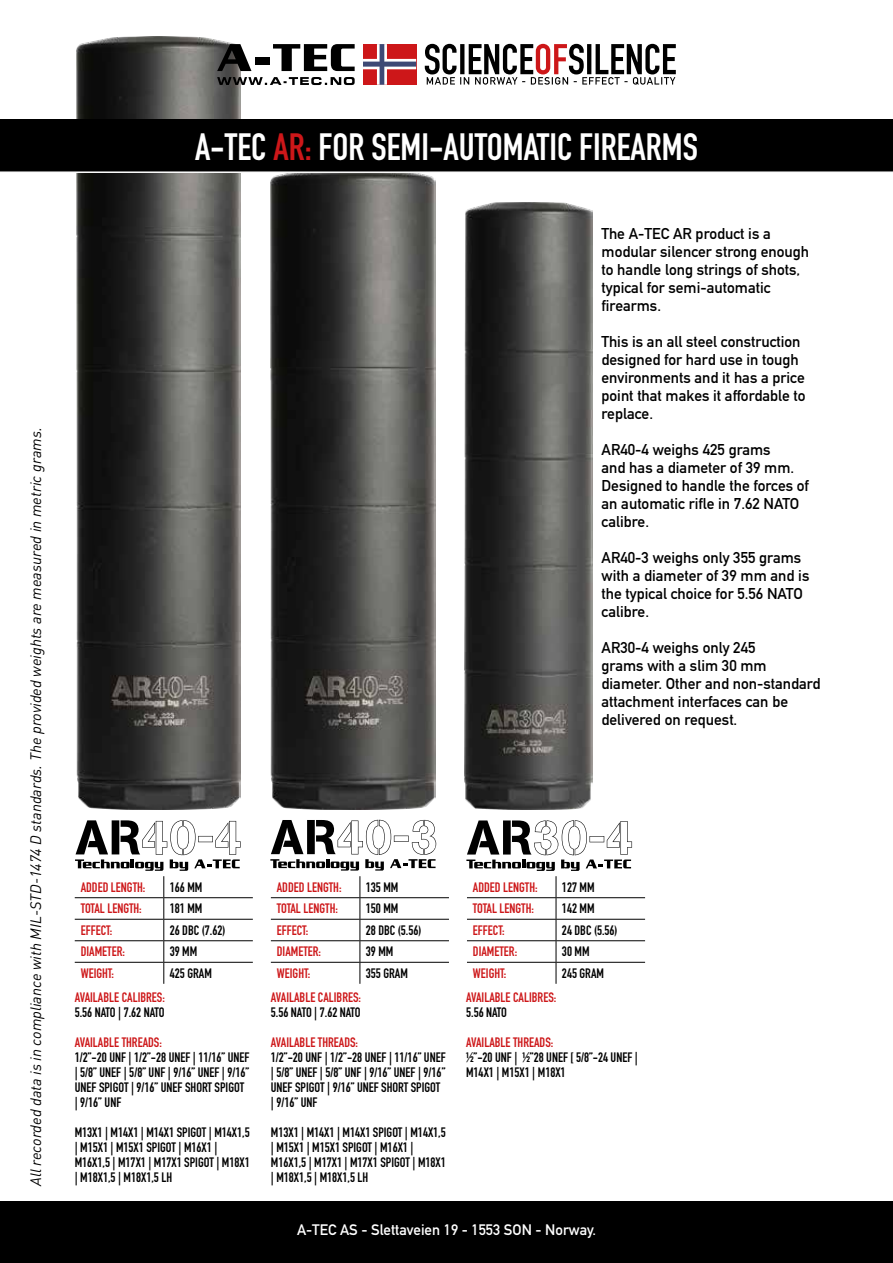
<style>
.page{position:relative;width:893px;height:1263px;background:#fff}
.page>*{position:absolute;margin:0;border:0;box-sizing:border-box;transform-origin:0 0}
.t1{font:37.5px "DIN Engschrift Std";color:#fff}
.t2{font:15.45px/18px "DIN Mittelschrift Std";color:#000}
.t3{font:italic 15px "DIN Pro";color:#000}
.t4{font:15px "DIN Mittelschrift Std";color:#fff}
.t5{font:13.5px/15px "DIN Engschrift Std";color:#000}
.t6{font:13.5px "DIN Engschrift Std";color:#cd1719}
.s1{color:#cd1719}
</style>
<div class="page">
<svg style="left:270px;top:820px;width:166px;height:50px"></svg>
<hr style="left:271px;top:897px;width:89px;height:1px;background:#000">
<hr style="left:360px;top:897px;width:89px;height:1px;background:#000">
<hr style="left:271px;top:919px;width:89px;height:1px;background:#000">
<hr style="left:360px;top:919px;width:89px;height:1px;background:#000">
<hr style="left:271px;top:940px;width:89px;height:1px;background:#000">
<hr style="left:360px;top:940px;width:89px;height:1px;background:#000">
<hr style="left:271px;top:962px;width:89px;height:1px;background:#000">
<hr style="left:360px;top:962px;width:89px;height:1px;background:#000">
<svg style="left:360px;top:876px;width:1px;height:108px"></svg>
<hr style="left:556px;top:897px;width:89px;height:1px;background:#000">
<hr style="left:556px;top:919px;width:89px;height:1px;background:#000">
<hr style="left:556px;top:940px;width:89px;height:1px;background:#000">
<hr style="left:556px;top:962px;width:89px;height:1px;background:#000">
<svg style="left:466px;top:820px;width:166px;height:164px"></svg>
<hr style="left:164px;top:897px;width:89px;height:1px;background:#000">
<hr style="left:164px;top:919px;width:89px;height:1px;background:#000">
<hr style="left:164px;top:940px;width:89px;height:1px;background:#000">
<hr style="left:164px;top:962px;width:89px;height:1px;background:#000">
<svg style="left:75px;top:820px;width:166px;height:164px"></svg>
<img style="left:76px;top:36px;width:165px;height:774px">
<img style="left:270px;top:173px;width:166px;height:637px">
<img style="left:464px;top:203px;width:128px;height:607px">
<div style="left:0;top:119px;width:893px;height:54px;background:#000"></div>
<div style="left:0;top:1201px;width:893px;height:62px;background:#000"></div>
<svg style="left:425px;top:44px;width:251px;height:41px"></svg>
<svg style="left:363px;top:44px;width:53px;height:41px;background:#b94d57"></svg>
<svg style="left:217px;top:44px;width:34px;height:27px"></svg>
<div style="left:255px;top:58px;width:15px;height:7px;background:#000"></div>
<svg style="left:273px;top:44px;width:82px;height:27px"></svg>
<svg style="left:217px;top:77px;width:138px;height:8px"></svg>
<hr style="left:0;top:171px;width:893px;height:2px;background:#fff">
<p class="t3" style="left:24px;top:1186px;width:760px;rotate:-90deg">All recorded data is in compliance with MIL-STD-1474 D standards. The provided weights are measured in metric grams.</p>
<h1 class="t1" style="left:195px;top:124px;width:504px">A-TEC <span class="s1">AR:</span> FOR SEMI-AUTOMATIC FIREARMS</h1>
<p class="t2" style="left:602px;top:224px;width:209px">The A-TEC AR product is a modular silencer strong enough to handle long strings of shots, typical for semi-automatic firearms.</p>
<p class="t2" style="left:602px;top:332px;width:206px">This is an all steel construction designed for hard use in tough environments and it has a price point that makes it affordable to replace.</p>
<p class="t2" style="left:602px;top:440px;width:209px">AR40-4 weighs 425 grams<br>and has a diameter of 39 mm.<br>Designed to handle the forces of an automatic rifle in 7.62 NATO calibre.</p>
<p class="t2" style="left:602px;top:548px;width:209px">AR40-3 weighs only 355 grams with a diameter of 39 mm and is the typical choice for 5.56 NATO calibre.</p>
<p class="t2" style="left:602px;top:638px;width:220px">AR30-4 weighs only 245<br>grams with a slim 30 mm diameter. Other and non-standard attachment interfaces can be delivered on request.</p>
<p class="t6" style="left:81px;top:879px;width:66px">ADDED LENGTH:</p>
<p class="t5" style="left:170px;top:880px;width:34px">166 MM</p>
<p class="t6" style="left:81px;top:901px;width:63px">TOTAL LENGTH:</p>
<p class="t5" style="left:170px;top:901px;width:34px">181 MM</p>
<p class="t6" style="left:81px;top:922px;width:33px">EFFECT:</p>
<p class="t5" style="left:170px;top:923px;width:57px">26 DBC (7.62)</p>
<p class="t6" style="left:81px;top:944px;width:46px">DIAMETER:</p>
<p class="t5" style="left:170px;top:944px;width:29px">39 MM</p>
<p class="t6" style="left:81px;top:965px;width:35px">WEIGHT:</p>
<p class="t5" style="left:170px;top:966px;width:44px">425 GRAM</p>
<p class="t6" style="left:75px;top:989px;width:92px">AVAILABLE CALIBRES:</p>
<p class="t5" style="left:75px;top:1004px;width:91px">5.56 NATO | 7.62 NATO</p>
<p class="t6" style="left:75px;top:1034px;width:89px">AVAILABLE THREADS:</p>
<p class="t5" style="left:75px;top:1049px;width:176px">1/2”-20 UNF | 1/2”-28 UNEF | 11/16” UNEF | 5/8” UNEF | 5/8” UNF | 9/16” UNEF | 9/16”<br>UNEF SPIGOT | 9/16” UNEF SHORT SPIGOT | 9/16” UNF</p>
<p class="t5" style="left:75px;top:1124px;width:176px">M13X1 | M14X1 | M14X1 SPIGOT | M14X1,5 | M15X1 | M15X1 SPIGOT | M16X1 |<br>M16X1,5 | M17X1 | M17X1 SPIGOT | M18X1 | M18X1,5 | M18X1,5 LH</p>
<p class="t6" style="left:277px;top:879px;width:66px">ADDED LENGTH:</p>
<p class="t5" style="left:366px;top:880px;width:34px">135 MM</p>
<p class="t6" style="left:277px;top:901px;width:63px">TOTAL LENGTH:</p>
<p class="t5" style="left:366px;top:901px;width:34px">150 MM</p>
<p class="t6" style="left:277px;top:922px;width:33px">EFFECT:</p>
<p class="t5" style="left:366px;top:923px;width:57px">28 DBC (5.56)</p>
<p class="t6" style="left:277px;top:944px;width:46px">DIAMETER:</p>
<p class="t5" style="left:366px;top:944px;width:29px">39 MM</p>
<p class="t6" style="left:277px;top:965px;width:35px">WEIGHT:</p>
<p class="t5" style="left:366px;top:966px;width:44px">355 GRAM</p>
<p class="t6" style="left:271px;top:989px;width:92px">AVAILABLE CALIBRES:</p>
<p class="t5" style="left:271px;top:1004px;width:91px">5.56 NATO | 7.62 NATO</p>
<p class="t6" style="left:271px;top:1034px;width:89px">AVAILABLE THREADS:</p>
<p class="t5" style="left:271px;top:1049px;width:176px">1/2”-20 UNF | 1/2”-28 UNEF | 11/16” UNEF | 5/8” UNEF | 5/8” UNF | 9/16” UNEF | 9/16”<br>UNEF SPIGOT | 9/16” UNEF SHORT SPIGOT | 9/16” UNF</p>
<p class="t5" style="left:271px;top:1124px;width:176px">M13X1 | M14X1 | M14X1 SPIGOT | M14X1,5 | M15X1 | M15X1 SPIGOT | M16X1 |<br>M16X1,5 | M17X1 | M17X1 SPIGOT | M18X1 | M18X1,5 | M18X1,5 LH</p>
<p class="t6" style="left:473px;top:879px;width:66px">ADDED LENGTH:</p>
<p class="t5" style="left:562px;top:880px;width:34px">127 MM</p>
<p class="t6" style="left:473px;top:901px;width:63px">TOTAL LENGTH:</p>
<p class="t5" style="left:562px;top:901px;width:34px">142 MM</p>
<p class="t6" style="left:473px;top:922px;width:33px">EFFECT:</p>
<p class="t5" style="left:562px;top:923px;width:57px">24 DBC (5.56)</p>
<p class="t6" style="left:473px;top:944px;width:46px">DIAMETER:</p>
<p class="t5" style="left:562px;top:944px;width:29px">30 MM</p>
<p class="t6" style="left:473px;top:965px;width:35px">WEIGHT:</p>
<p class="t5" style="left:562px;top:966px;width:44px">245 GRAM</p>
<p class="t6" style="left:466px;top:989px;width:92px">AVAILABLE CALIBRES:</p>
<p class="t5" style="left:466px;top:1004px;width:42px">5.56 NATO</p>
<p class="t6" style="left:466px;top:1034px;width:89px">AVAILABLE THREADS:</p>
<p class="t5" style="left:466px;top:1049px;width:173px">½”-20 UNF | ½”28 UNEF [ 5/8”-24 UNEF |<br>M14X1 | M15X1 | M18X1</p>
<p class="t4" style="left:297px;top:1221px;width:300px">A-TEC AS - Slettaveien 19 - 1553 SON - Norway.</p>
</div>
